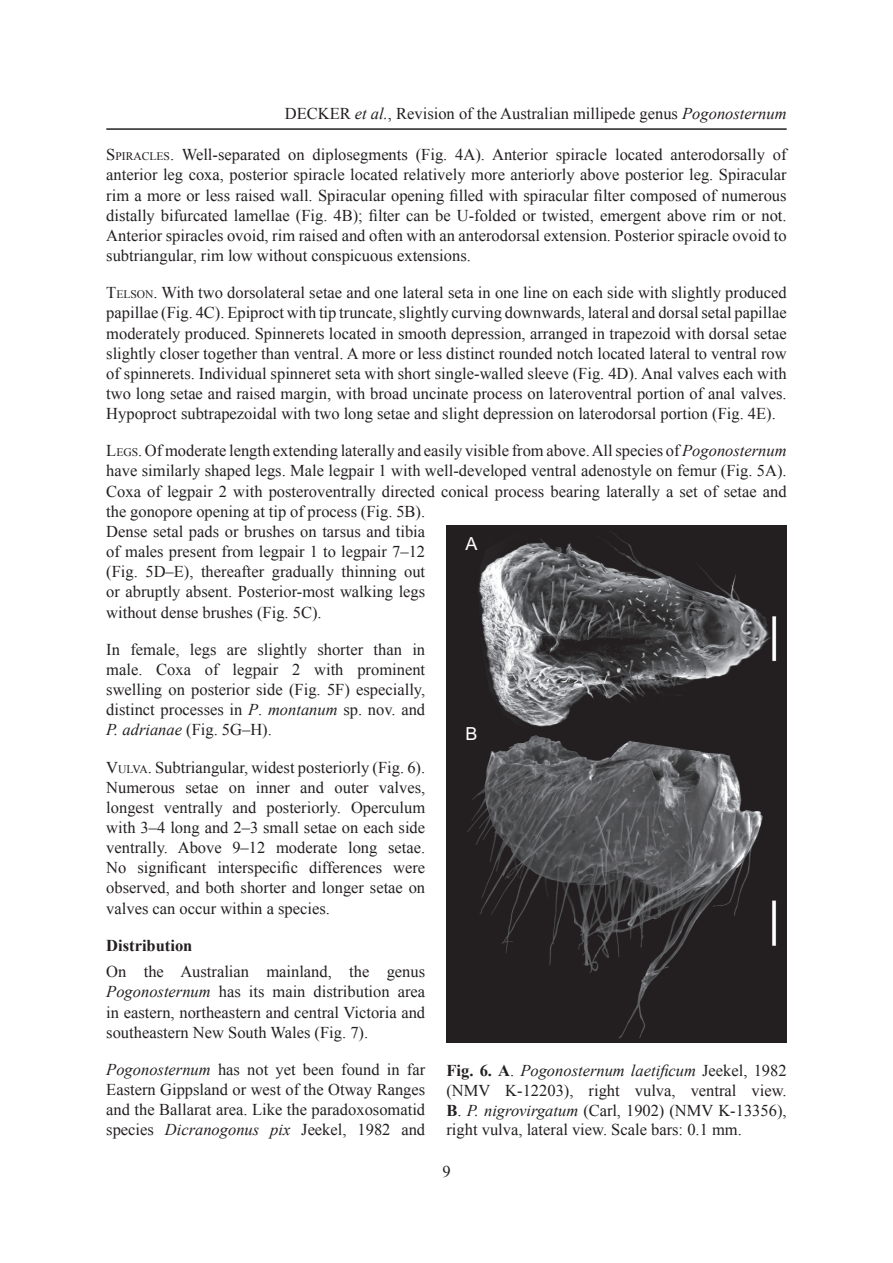
<style>
.page{position:relative;width:893px;height:1263px;background:#fff}
.page>*{position:absolute;margin:0;border:0;box-sizing:border-box;transform-origin:0 0}
.t1{font:18px "Arial";color:#fff}
.Captions{font:16.5px/20.1px "Times New Roman";color:#231f20;text-align:justify}
.Headings_2{font:700 16.5px "Times New Roman";color:#231f20}
.s1{font-style:italic}
.s2{font-style:inherit}
.s3{font-size:11.55px}
.s4{font-weight:700}
</style>
<div class="page">
<hr style="left:106px;top:128px;width:681px;height:2px;background:#231f20">
<img style="left:446px;top:525px;width:341px;height:517px">
<p class="Captions" style="left:285px;top:103px;width:503px">DECKER <span class="s1">et al.</span>, Revision of the Australian millipede genus <span class="s1">Pogonosternum</span></p>
<p class="Captions" style="left:106px;top:144px;width:682px"><span class="s2">S</span> <span class="s3">PIRACLES</span><span class="s2">.</span> Well-separated on diplosegments (Fig. 4A). Anterior spiracle located anterodorsally of anterior leg coxa, posterior spiracle located relatively more anteriorly above posterior leg. Spiracular rim a more or less raised wall. Spiracular opening filled with spiracular filter composed of numerous distally bifurcated lamellae (Fig. 4B); filter can be U-folded or twisted, emergent above rim or not.<br>Anterior spiracles ovoid, rim raised and often with an anterodorsal extension. Posterior spiracle ovoid to subtriangular, rim low without conspicuous extensions.</p>
<p class="Captions" style="left:106px;top:282px;width:682px"><span class="s2">T</span><span class="s3">ELSON</span>. With two dorsolateral setae and one lateral seta in one line on each side with slightly produced papillae (Fig. 4C). Epiproct with tip truncate, slightly curving downwards, lateral and dorsal setal papillae moderately produced. Spinnerets located in smooth depression, arranged in trapezoid with dorsal setae slightly closer together than ventral. A more or less distinct rounded notch located lateral to ventral row of spinnerets. Individual spinneret seta with short single-walled sleeve (Fig. 4D). Anal valves each with two long setae and raised margin, with broad uncinate process on lateroventral portion of anal valves.<br>Hypoproct subtrapezoidal with two long setae and slight depression on laterodorsal portion (Fig. 4E).</p>
<p class="Captions" style="left:106px;top:440px;width:682px;text-align:left"><span class="s2">L</span><span class="s3">EGS</span>. Of moderate length extending laterally and easily visible from above. All species of <span class="s1">Pogonosternum </span>have similarly shaped legs. Male legpair 1 with well-developed ventral adenostyle on femur (Fig. 5A).<br>Coxa of legpair 2 with posteroventrally directed conical process bearing laterally a set of setae and the gonopore opening at tip of process (Fig. 5B).<br>Dense setal pads or brushes on tarsus and tibia<br>of males present from legpair 1 to legpair 7–12<br>(Fig. 5D–E), thereafter gradually thinning out<br>or abruptly absent. Posterior-most walking legs<br>without dense brushes (Fig. 5C).</p>
<p class="Captions" style="left:106px;top:639px;width:320px">In female, legs are slightly shorter than in male. Coxa of legpair 2 with prominent swelling on posterior side (Fig. 5F) especially, distinct processes in <span class="s1">P</span>. <span class="s1">montanum</span> sp. nov. and <span class="s1">P. adrianae</span> (Fig. 5G–H).</p>
<p class="Captions" style="left:106px;top:757px;width:320px"><span class="s2">V</span><span class="s3">ULVA</span>. Subtriangular, widest posteriorly (Fig. 6).<br>Numerous setae on inner and outer valves, longest ventrally and posteriorly. Operculum with 3–4 long and 2–3 small setae on each side ventrally. Above 9–12 moderate long setae.<br>No significant interspecific differences were observed, and both shorter and longer setae on valves can occur within a species.</p>
<p class="Headings_2" style="left:106px;top:934px;width:88px">Distribution</p>
<p class="Captions" style="left:106px;top:961px;width:320px">On the Australian mainland, the genus <span class="s1">Pogonosternum</span> has its main distribution area in eastern, northeastern and central Victoria and southeastern New South Wales (Fig. 7).</p>
<p class="Captions" style="left:106px;top:1059px;width:320px"><span class="s1">Pogonosternum</span> has not yet been found in far Eastern Gippsland or west of the Otway Ranges and the Ballarat area. Like the paradoxosomatid species <span class="s1">Dicranogonus pix</span> Jeekel, 1982 and</p>
<p class="t1" style="left:466px;top:531px;width:14px">A</p>
<p class="t1" style="left:466px;top:722px;width:14px">B</p>
<p class="Captions" style="left:446px;top:1060px;width:342px"><span class="s4">Fig. 6. A</span>. <span class="s1">Pogonosternum laetificum</span> Jeekel, 1982 (NMV K-12203), right vulva, ventral view.<br><span class="s4">B</span>. <span class="s1">P. nigrovirgatum</span> (Carl, 1902) (NMV K-13356), right vulva, lateral view. Scale bars: 0.1 mm.</p>
<p class="Captions" style="left:442px;top:1161px;width:10px">9</p>
</div>
